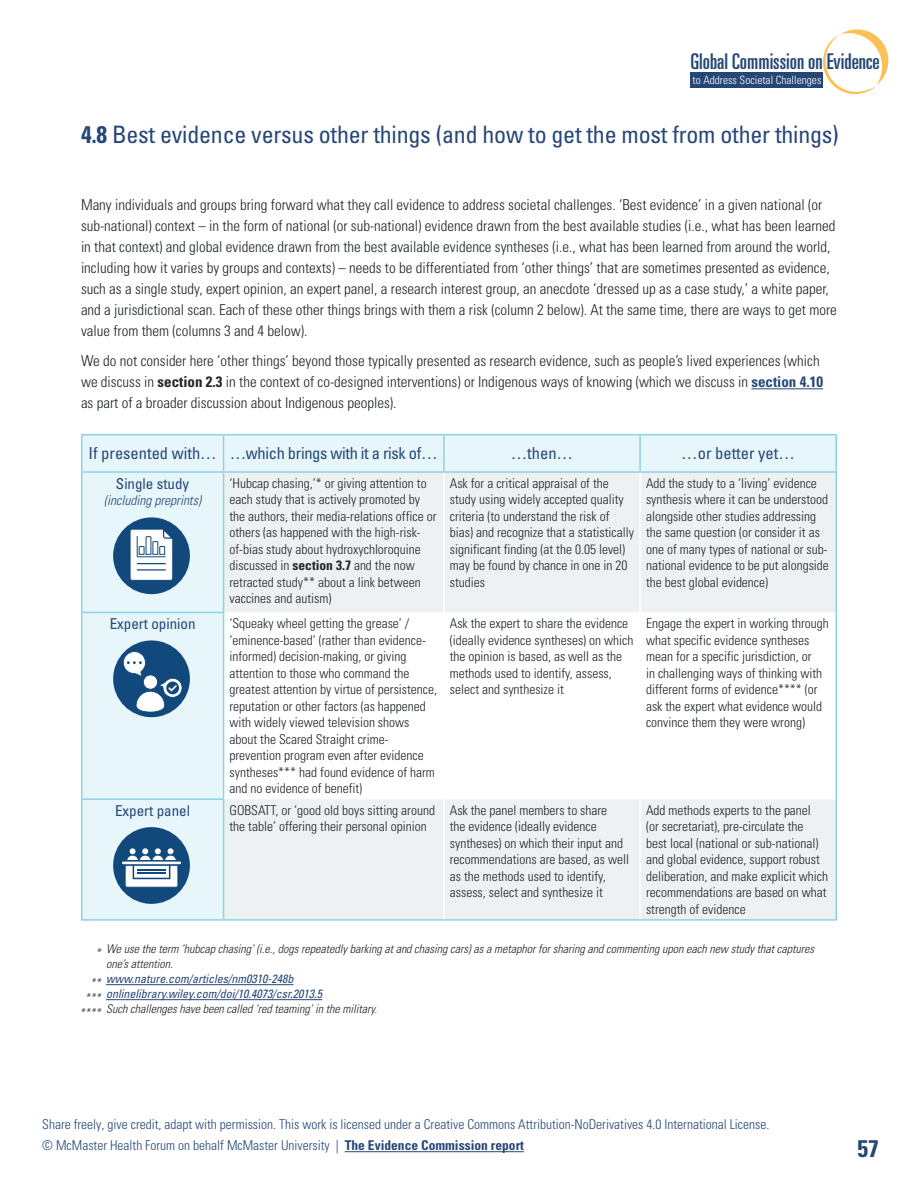
<style>
.page{position:relative;width:918px;height:1188px;background:#fff}
.page>*{position:absolute;margin:0;border:0;box-sizing:border-box;transform-origin:0 0}
.t1{font:condensed 24px "Univers LT Std";letter-spacing:-.01em;color:#264778}
.t2{font:700 condensed 24px "Univers";color:#254776}
.t3{font:ultra-condensed 21.75px "Univers LT Std";color:#254776}
.t4{font:condensed 16.5px "Univers";letter-spacing:-.02em;color:#254776}
.t5{font:condensed 16.5px "Univers";color:#254776}
.t6{font:300 condensed 15px/21px "Univers";color:#1e252b}
.t7{font:condensed 15px "Univers";color:#254776}
.t8{font:300 condensed 13.5px/16.5px "Univers";color:#1e252b}
.t9{font:300 condensed 13.5px/21px "Univers";color:#254776}
.t10{font:italic 300 condensed 13.5px "Univers";color:#254776}
.t11{font:italic 300 condensed 12px/15px "Univers";color:#1e252b}
.t12{font:italic condensed 12px/15px "Univers";color:#254776}
.t13{font:300 condensed 11.4px "Univers LT Std";color:#fff}
.s1{font-family:"Univers";font-weight:700}
.s2{font-weight:700}
.s3{font-weight:700;color:#254776}
</style>
<div class="page">
<hr style="left:751px;top:388px;width:72px;height:1px;background:#254776">
<div style="left:82px;top:435px;width:754px;height:36px;background:#e7f6fa"></div>
<div style="left:82px;top:473px;width:141px;height:446px;background:#e7f6fa"></div>
<div style="left:224px;top:473px;width:612px;height:446px;background:#eef1f2"></div>
<svg style="left:224px;top:612px;width:612px;height:187px"></svg>
<hr style="left:443px;top:473px;width:2px;height:139px;background:#fff">
<hr style="left:639px;top:473px;width:2px;height:139px;background:#fff">
<hr style="left:443px;top:612px;width:2px;height:187px;background:#fff">
<hr style="left:639px;top:612px;width:2px;height:187px;background:#fff">
<hr style="left:443px;top:799px;width:2px;height:120px;background:#fff">
<hr style="left:639px;top:799px;width:2px;height:120px;background:#fff">
<hr style="left:443px;top:435px;width:2px;height:36px;background:#8dd2e4">
<hr style="left:639px;top:435px;width:2px;height:36px;background:#8dd2e4">
<hr style="left:224px;top:471px;width:220px;height:2px;background:#8dd2e4">
<hr style="left:224px;top:919px;width:220px;height:2px;background:#8dd2e4">
<hr style="left:444px;top:471px;width:196px;height:2px;background:#8dd2e4">
<hr style="left:444px;top:919px;width:196px;height:2px;background:#8dd2e4">
<hr style="left:640px;top:471px;width:197px;height:2px;background:#8dd2e4">
<hr style="left:640px;top:919px;width:197px;height:2px;background:#8dd2e4">
<hr style="left:223px;top:435px;width:1px;height:36px;background:#8dd2e4">
<hr style="left:223px;top:473px;width:1px;height:139px;background:#8dd2e4">
<hr style="left:223px;top:613px;width:1px;height:185px;background:#8dd2e4">
<hr style="left:223px;top:800px;width:1px;height:119px;background:#8dd2e4">
<hr style="left:81px;top:471px;width:143px;height:2px;background:#8dd2e4">
<hr style="left:81px;top:919px;width:143px;height:2px;background:#8dd2e4">
<hr style="left:81px;top:612px;width:143px;height:1px;background:#8dd2e4">
<hr style="left:81px;top:798px;width:143px;height:2px;background:#8dd2e4">
<hr style="left:81px;top:434px;width:143px;height:1px;background:#8dd2e4">
<hr style="left:81px;top:435px;width:1px;height:36px;background:#8dd2e4">
<hr style="left:224px;top:434px;width:220px;height:1px;background:#8dd2e4">
<hr style="left:444px;top:434px;width:196px;height:1px;background:#8dd2e4">
<hr style="left:640px;top:434px;width:197px;height:1px;background:#8dd2e4">
<hr style="left:836px;top:435px;width:1px;height:36px;background:#8dd2e4">
<hr style="left:81px;top:473px;width:1px;height:139px;background:#8dd2e4">
<hr style="left:836px;top:473px;width:1px;height:139px;background:#8dd2e4">
<hr style="left:81px;top:613px;width:1px;height:185px;background:#8dd2e4">
<hr style="left:836px;top:612px;width:1px;height:187px;background:#8dd2e4">
<hr style="left:81px;top:800px;width:1px;height:119px;background:#8dd2e4">
<hr style="left:836px;top:799px;width:1px;height:120px;background:#8dd2e4">
<svg style="left:113px;top:517px;width:77px;height:77px"></svg>
<svg style="left:113px;top:640px;width:77px;height:77px"></svg>
<div style="left:113px;top:827px;width:77px;height:77px;background:#11497c;border-radius:50%"></div>
<svg style="left:122px;top:848px;width:61px;height:40px"></svg>
<hr style="left:137px;top:872px;width:29px;height:2px;background:#11497c">
<hr style="left:106px;top:984px;width:188px;height:1px;background:#254776">
<hr style="left:106px;top:999px;width:216px;height:1px;background:#254776">
<svg style="left:823px;top:29px;width:66px;height:65px"></svg>
<div style="left:690px;top:72px;width:133px;height:16px;background:#254776"></div>
<hr style="left:345px;top:1151px;width:179px;height:1px;background:#254776">
<h2 class="t3" style="left:690px;top:49px;width:191px">Global Commission on Evidence</h2>
<p class="t13" style="left:693px;top:73px;width:130px">to Address Societal Challenges</p>
<h1 class="t1" style="left:81px;top:120px;width:759px"><span class="s1">4.8</span> Best evidence versus other things (and how to get the most from other things)</h1>
<p class="t6" style="left:81px;top:195px;width:757px">Many individuals and groups bring forward what they call evidence to address societal challenges. ‘Best evidence’ in a given national (or sub-national) context – in the form of national (or sub-national) evidence drawn from the best available studies (i.e., what has been learned in that context) and global evidence drawn from the best available evidence syntheses (i.e., what has been learned from around the world, including how it varies by groups and contexts) – needs to be differentiated from ‘other things’ that are sometimes presented as evidence, such as a single study, expert opinion, an expert panel, a research interest group, an anecdote ‘dressed up as a case study,’ a white paper, and a jurisdictional scan. Each of these other things brings with them a risk (column 2 below). At the same time, there are ways to get more value from them (columns 3 and 4 below).</p>
<p class="t6" style="left:81px;top:351px;width:744px">We do not consider here ‘other things’ beyond those typically presented as research evidence, such as people’s lived experiences (which we discuss in <span class="s2">section 2.3</span> in the context of co-designed interventions) or Indigenous ways of knowing (which we discuss in <span class="s3">section 4.10 </span>as part of a broader discussion about Indigenous peoples).</p>
<p class="t4" style="left:88px;top:443px;width:351px">If presented with… …which brings with it a risk of…</p>
<p class="t5" style="left:511px;top:443px;width:64px">…then…</p>
<p class="t5" style="left:681px;top:443px;width:115px">…or better yet…</p>
<p class="t7" style="left:116px;top:474px;width:75px">Single study</p>
<p class="t10" style="left:104px;top:492px;width:98px">(including preprints)</p>
<p class="t8" style="left:230px;top:475px;width:208px">‘Hubcap chasing,’* or giving attention to each study that is actively promoted by the authors, their media-relations office or others (as happened with the high-risk&shy;of-bias study about hydroxychloroquine discussed in <span class="s2">section 3.7</span> and the now retracted study** about a link between vaccines and autism)</p>
<p class="t8" style="left:450px;top:475px;width:186px">Ask for a critical appraisal of the study using widely accepted quality criteria (to understand the risk of bias) and recognize that a statistically significant finding (at the 0.05 level) may be found by chance in one in 20 studies</p>
<p class="t8" style="left:646px;top:475px;width:184px">Add the study to a ‘living’ evidence synthesis where it can be understood alongside other studies addressing the same question (or consider it as one of many types of national or sub&shy;national evidence to be put alongside the best global evidence)</p>
<p class="t7" style="left:110px;top:614px;width:87px">Expert opinion</p>
<p class="t8" style="left:230px;top:615px;width:209px">‘Squeaky wheel getting the grease’ / ‘eminence-based’ (rather than evidence&shy;informed) decision-making, or giving attention to those who command the greatest attention by virtue of persistence, reputation or other factors (as happened with widely viewed television shows about the Scared Straight crime&shy;prevention program even after evidence syntheses*** had found evidence of harm and no evidence of benefit)</p>
<p class="t8" style="left:450px;top:615px;width:185px">Ask the expert to share the evidence (ideally evidence syntheses) on which the opinion is based, as well as the methods used to identify, assess, select and synthesize it</p>
<p class="t8" style="left:646px;top:615px;width:184px">Engage the expert in working through what specific evidence syntheses mean for a specific jurisdiction, or<br>in challenging ways of thinking with different forms of evidence**** (or ask the expert what evidence would convince them they were wrong)</p>
<p class="t7" style="left:115px;top:801px;width:76px">Expert panel</p>
<p class="t8" style="left:230px;top:802px;width:207px">GOBSATT, or ‘good old boys sitting around the table’ offering their personal opinion</p>
<p class="t8" style="left:450px;top:802px;width:181px">Ask the panel members to share<br>the evidence (ideally evidence syntheses) on which their input and recommendations are based, as well as the methods used to identify, assess, select and synthesize it</p>
<p class="t8" style="left:646px;top:802px;width:184px">Add methods experts to the panel<br>(or secretariat), pre-circulate the<br>best local (national or sub-national) and global evidence, support robust deliberation, and make explicit which recommendations are based on what strength of evidence</p>
<p class="t11" style="left:106px;top:942px;width:710px">We use the term ‘hubcap chasing’ (i.e., dogs repeatedly barking at and chasing cars) as a metaphor for sharing and commenting upon each new study that captures one’s attention.</p>
<p class="t12" style="left:106px;top:972px;width:218px">www.nature.com/articles/nm0310-248b onlinelibrary.wiley.com/doi/10.4073/csr.2013.5</p>
<p class="t11" style="left:106px;top:1002px;width:273px">Such challenges have been called ‘red teaming’ in the military.</p>
<p class="t11" style="left:95px;top:945px;width:7px">*</p>
<p class="t11" style="left:79px;top:975px;width:23px;text-align:right">** *** ****</p>
<p class="t9" style="left:42px;top:1114px;width:729px">Share freely, give credit, adapt with permission. This work is licensed under a Creative Commons Attribution-NoDerivatives 4.0 International License. © McMaster Health Forum on behalf McMaster University | <span class="s2">The Evidence Commission report</span></p>
<h1 class="t2" style="left:858px;top:1134px;width:23px">57</h1>
</div>
